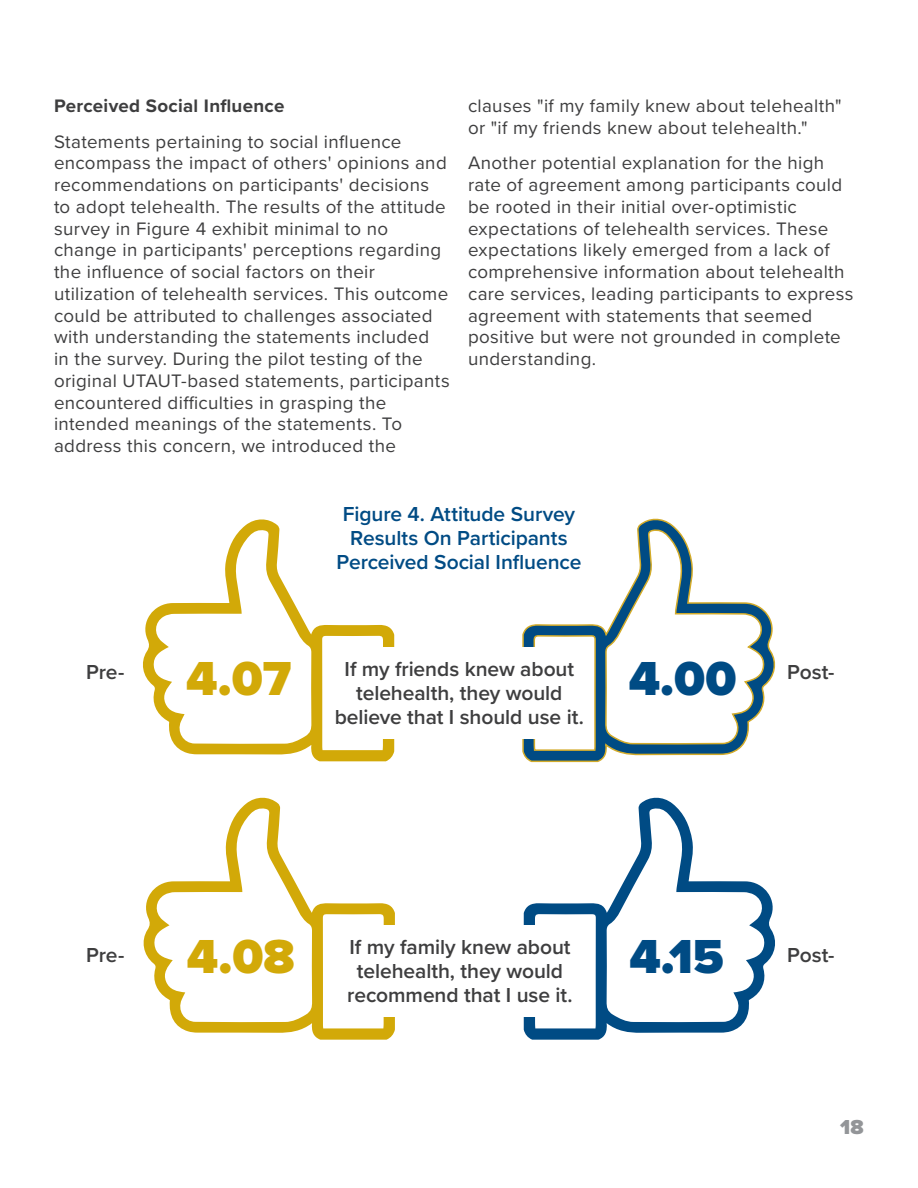
<style>
.page{position:relative;width:918px;height:1188px;background:#fff}
.page>*{position:absolute;margin:0;border:0;box-sizing:border-box;transform-origin:0 0}
.t1{font:900 49.5px "Proxima Nova";color:#d2a908}
.t2{font:900 49.5px "Proxima Nova";color:#004b84}
.t3{font:600 21px/24px "Proxima Nova";letter-spacing:-.005em;color:#3e3e3f;text-align:center}
.t4{font:600 21px/24px "Proxima Nova";letter-spacing:-.005em;color:#004b84;text-align:center}
.t5{font:900 21px "Proxima Nova";color:#939598}
.t6{font:18.75px/21.8px "Proxima Nova";letter-spacing:.02em;color:#3e3e3f}
.t7{font:700 18.75px "Proxima Nova";letter-spacing:.015em;color:#3e3e3f}
</style>
<div class="page">
<svg style="left:143px;top:519px;width:251px;height:242px"></svg>
<svg style="left:143px;top:797px;width:252px;height:243px"></svg>
<svg style="left:522px;top:518px;width:254px;height:245px"></svg>
<svg style="left:524px;top:797px;width:251px;height:243px"></svg>
<div style="left:332px;top:647px;width:247px;height:91px;background:#fff"></div>
<div style="left:333px;top:925px;width:247px;height:92px;background:#fff"></div>
<p class="t7" style="left:54px;top:92px;width:232px">Perceived Social Influence</p>
<p class="t6" style="left:54px;top:130px;width:397px">Statements pertaining to social influence encompass the impact of others' opinions and recommendations on participants' decisions to adopt telehealth. The results of the attitude survey in Figure 4 exhibit minimal to no change in participants' perceptions regarding the influence of social factors on their utilization of telehealth services. This outcome could be attributed to challenges associated with understanding the statements included<br>in the survey. During the pilot testing of the original UTAUT-based statements, participants encountered difficulties in grasping the intended meanings of the statements. To address this concern, we introduced the</p>
<p class="t6" style="left:468px;top:94px;width:375px">clauses "if my family knew about telehealth" or "if my friends knew about telehealth."</p>
<p class="t6" style="left:468px;top:151px;width:387px">Another potential explanation for the high rate of agreement among participants could be rooted in their initial over-optimistic expectations of telehealth services. These expectations likely emerged from a lack of comprehensive information about telehealth care services, leading participants to express agreement with statements that seemed positive but were not grounded in complete understanding.</p>
<p class="t3" style="left:86px;top:659px;width:40px">Pre-</p>
<p class="t1" style="left:186px;top:641px;width:107px">4.07</p>
<p class="t4" style="left:337px;top:501px;width:246px">Figure 4. Attitude Survey<br>Results On Participants<br>Perceived Social Influence</p>
<p class="t3" style="left:335px;top:656px;width:251px">If my friends knew about telehealth, they would believe that I should use it.</p>
<p class="t2" style="left:629px;top:641px;width:109px">4.00</p>
<p class="t3" style="left:787px;top:659px;width:49px">Post-</p>
<p class="t3" style="left:86px;top:942px;width:40px">Pre-</p>
<p class="t1" style="left:187px;top:919px;width:109px">4.08</p>
<p class="t3" style="left:347px;top:934px;width:227px">If my family knew about telehealth, they would recommend that I use it.</p>
<p class="t2" style="left:629px;top:919px;width:96px">4.15</p>
<p class="t3" style="left:787px;top:942px;width:49px">Post-</p>
<p class="t5" style="left:840px;top:1111px;width:25px">18</p>
</div>
